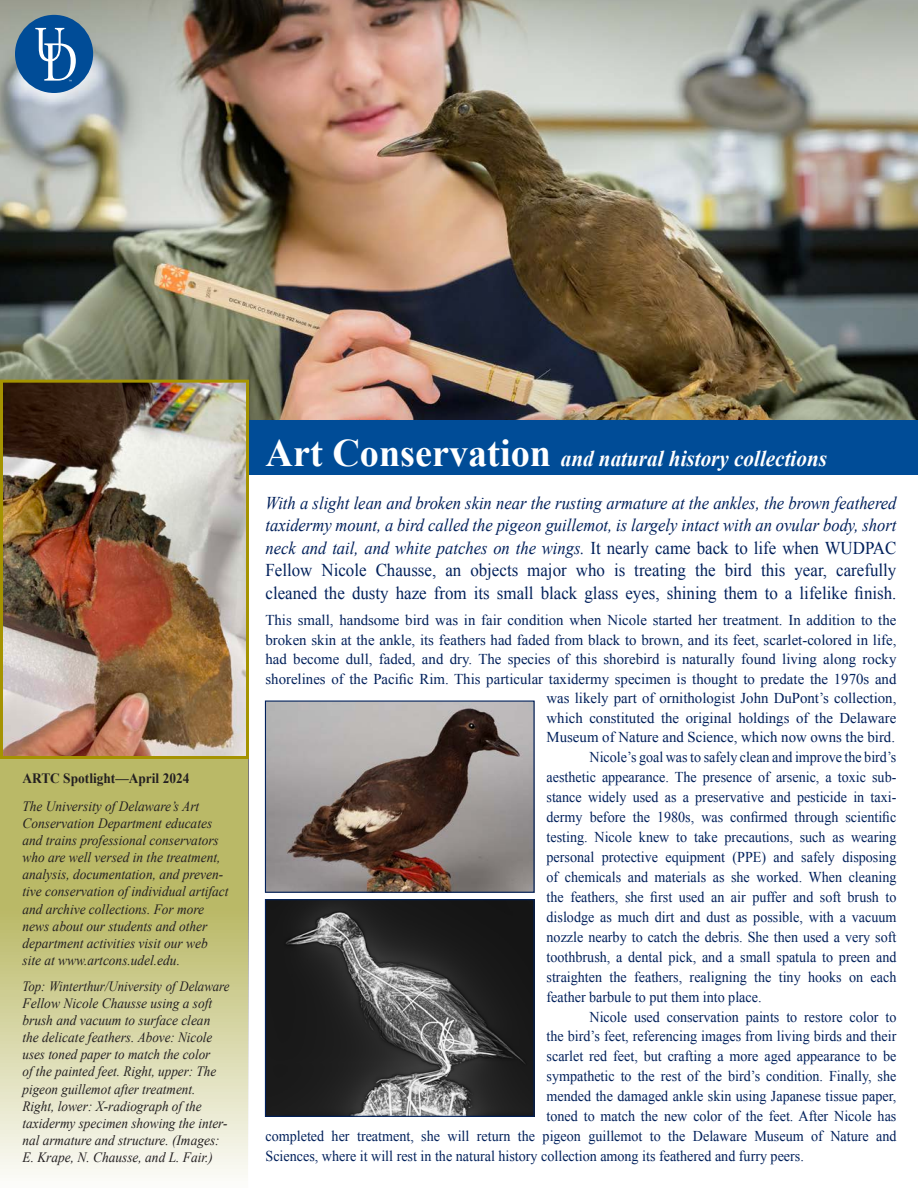
<style>
.page{position:relative;width:918px;height:1188px;background:#fff}
.page>*{position:absolute;margin:0;border:0;box-sizing:border-box;transform-origin:0 0}
.t1{font:italic 700 22.5px "Times New Roman";color:#fff;scale:.94 1}
.t2{font:italic 18px "Times New Roman";color:#00205b;scale:.92 1}
.t3{font:18px "Times New Roman";color:#00205b;scale:.94 1}
.t4{font:15px/20px "Times New Roman";color:#00205b;scale:.94 1}
.t5{font:15px "Times New Roman";color:#00205b}
.t6{font:italic 14.25px/17.1px "Times New Roman";color:#231f20;scale:.94 1}
.t7{font:italic 14.25px/17.1px "Times New Roman";color:#231f20;scale:.95 1}
.t8{font:italic 14.25px/17.1px "Times New Roman";color:#231f20;scale:.93 1}
.t9{font:italic 14.25px "Times New Roman";color:#231f20;scale:.9 1}
.t10{font:700 14.25px "Times New Roman";color:#231f20;scale:.94 1}
.s1{font-style:normal;font-size:39px}
.s2{font-style:normal}
</style>
<div class="page">
<svg style="left:0;top:759px;width:249px;height:416px;background:#cecd93"></svg>
<img style="left:0;top:0;width:918px;height:421px">
<div style="left:1px;top:421px;width:917px;height:54px;background:#004c97"></div>
<img style="left:4px;top:384px;width:241px;height:371px">
<div style="left:0;top:380px;width:249px;height:379px;border:3px solid #a59301"></div>
<div style="left:15px;top:15px;width:78px;height:78px;background:#004c97;border-radius:50%"></div>
<svg style="left:35px;top:28px;width:41px;height:53px"></svg>
<img style="left:267px;top:702px;width:266px;height:189px">
<div style="left:265px;top:700px;width:270px;height:193px;border:1px solid #00205b"></div>
<img style="left:267px;top:901px;width:266px;height:214px">
<div style="left:265px;top:899px;width:270px;height:218px;border:1px solid #00205b"></div>
<p class="t10" style="left:22px;top:768px;width:179px">ARTC Spotlight—April 2024</p>
<p class="t6" style="left:22px;top:797px;width:190px">The University of Delaware’s Art</p>
<p class="t6" style="left:22px;top:814px;width:221px">Conservation Department educates and trains professional conservators who are well versed in the treatment, analysis, documentation, and preven&shy;tive conservation of individual artifact and archive collections. For more news about our students and other department activities visit our web</p>
<p class="t6" style="left:22px;top:951px;width:169px">site at www.artcons.udel.edu.</p>
<p class="t9" style="left:22px;top:976px;width:232px">Top: Winterthur/University of Delaware</p>
<p class="t7" style="left:22px;top:994px;width:205px">Fellow Nicole Chausse using a soft brush and vacuum to surface clean the delicate feathers. Above: Nicole uses toned paper to match the color of the painted feet. Right, upper: The pigeon guillemot after treatment.</p>
<p class="t8" style="left:22px;top:1097px;width:194px">Right, lower: X-radiograph of the</p>
<p class="t8" style="left:22px;top:1114px;width:222px">taxidermy specimen showing the inter&shy;nal armature and structure. (Images:<br>E. Krape, N. Chausse, and L. Fair.)</p>
<p class="t1" style="left:266px;top:442px;width:599px"><span class="s1">Art Conservation</span> and natural history collections</p>
<p class="t2" style="left:266px;top:490px;width:687px">With a slight lean and broken skin near the rusting armature at the ankles, the brown feathered</p>
<p class="t2" style="left:266px;top:513px;width:687px">taxidermy mount, a bird called the pigeon guillemot, is largely intact with an ovular body, short</p>
<p class="t2" style="left:266px;top:535px;width:687px">neck and tail, and white patches on the wings. <span class="s2">It nearly came back to life when WUDPAC</span></p>
<p class="t3" style="left:266px;top:558px;width:673px">Fellow Nicole Chausse, an objects major who is treating the bird this year, carefully</p>
<p class="t3" style="left:266px;top:581px;width:673px">cleaned the dusty haze from its small black glass eyes, shining them to a lifelike finish.</p>
<p class="t5" style="left:266px;top:610px;width:632px">This small, handsome bird was in fair condition when Nicole started her treatment. In addition to the</p>
<p class="t5" style="left:266px;top:630px;width:632px">broken skin at the ankle, its feathers had faded from black to brown, and its feet, scarlet-colored in life,</p>
<p class="t5" style="left:266px;top:649px;width:632px">had become dull, faded, and dry. The species of this shorebird is naturally found living along rocky</p>
<p class="t5" style="left:266px;top:669px;width:632px">shorelines of the Pacific Rim. This particular taxidermy specimen is thought to predate the 1970s and</p>
<p class="t5" style="left:547px;top:688px;width:351px">was likely part of ornithologist John DuPont’s collection,</p>
<p class="t5" style="left:547px;top:708px;width:351px">which constituted the original holdings of the Delaware</p>
<p class="t5" style="left:547px;top:727px;width:350px">Museum of Nature and Science, which now owns the bird.</p>
<p class="t4" style="left:590px;top:747px;width:328px">Nicole’s goal was to safely clean and improve the bird’s</p>
<p class="t4" style="left:547px;top:767px;width:374px">aesthetic appearance. The presence of arsenic, a toxic sub-</p>
<p class="t4" style="left:547px;top:787px;width:374px">stance widely used as a preservative and pesticide in taxi&shy;dermy before the 1980s, was confirmed through scientific</p>
<p class="t4" style="left:547px;top:827px;width:374px">testing. Nicole knew to take precautions, such as wearing personal protective equipment (PPE) and safely disposing</p>
<p class="t4" style="left:547px;top:867px;width:374px">of chemicals and materials as she worked. When cleaning</p>
<p class="t4" style="left:547px;top:887px;width:374px">the feathers, she first used an air puffer and soft brush to</p>
<p class="t4" style="left:547px;top:907px;width:374px">dislodge as much dirt and dust as possible, with a vacuum</p>
<p class="t4" style="left:547px;top:927px;width:374px">nozzle nearby to catch the debris. She then used a very soft</p>
<p class="t4" style="left:547px;top:946px;width:374px">toothbrush, a dental pick, and a small spatula to preen and</p>
<p class="t4" style="left:547px;top:966px;width:374px">straighten the feathers, realigning the tiny hooks on each</p>
<p class="t4" style="left:547px;top:986px;width:230px">feather barbule to put them into place.</p>
<p class="t4" style="left:590px;top:1006px;width:328px">Nicole used conservation paints to restore color to</p>
<p class="t4" style="left:547px;top:1026px;width:374px">the bird’s feet, referencing images from living birds and their</p>
<p class="t4" style="left:547px;top:1046px;width:374px">scarlet red feet, but crafting a more aged appearance to be</p>
<p class="t4" style="left:547px;top:1066px;width:374px">sympathetic to the rest of the bird’s condition. Finally, she</p>
<p class="t4" style="left:547px;top:1086px;width:374px">mended the damaged ankle skin using Japanese tissue paper,</p>
<p class="t4" style="left:547px;top:1106px;width:374px">toned to match the new color of the feet. After Nicole has</p>
<p class="t4" style="left:266px;top:1126px;width:673px">completed her treatment, she will return the pigeon guillemot to the Delaware Museum of Nature and</p>
<p class="t4" style="left:266px;top:1146px;width:574px">Sciences, where it will rest in the natural history collection among its feathered and furry peers.</p>
</div>
